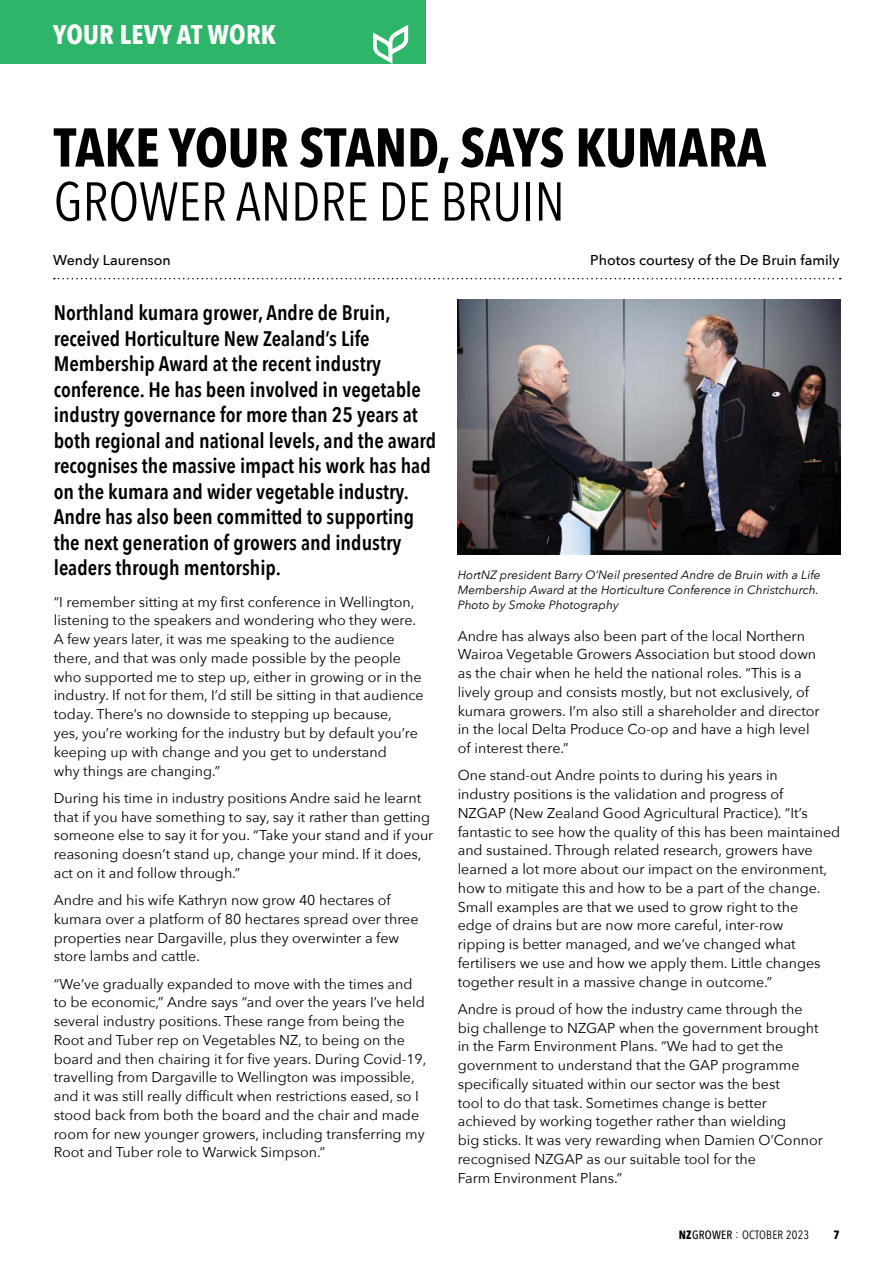
<style>
.page{position:relative;width:893px;height:1263px;background:#fff}
.page>*{position:absolute;margin:0;border:0;box-sizing:border-box;transform-origin:0 0}
.t1{font:700 54px "Avenir Next Condensed";color:#000}
.t2{font:54px "Avenir Next Condensed";color:#000}
.t3{font:700 27px "Avenir Next Condensed";letter-spacing:.01em;color:#fff}
.t4{font:600 21px/25.5px "Avenir Next Condensed";color:#000}
.t5{font:14.25px/18.8px "Avenir Next";color:#000}
.t6{font:500 14.25px "Avenir Next";color:#000}
.t7{font:italic 12px/15px "Avenir Next";color:#000}
.t8{font:12px "Avenir Next Condensed";letter-spacing:.02em;color:#000}
.t9{font:700 12px "Avenir Next Condensed";color:#000}
.s1{font-weight:700}
.s2{font-weight:500}
</style>
<div class="page">
<div style="left:0;top:0;width:425px;height:64px;background:#2fb56a"></div>
<svg style="left:373px;top:25px;width:35px;height:39px"></svg>
<img style="left:458px;top:299px;width:382px;height:256px">
<svg style="left:54px;top:278px;width:787px;height:1px"></svg>
<h2 class="t3" style="left:53px;top:18px;width:225px">YOUR LEVY AT WORK</h2>
<h1 class="t1" style="left:54px;top:115px;width:714px">TAKE YOUR STAND, SAYS KUMARA</h1>
<h1 class="t2" style="left:54px;top:155px;width:513px">GROWER ANDRE DE BRUIN</h1>
<p class="t6" style="left:53px;top:248px;width:119px">Wendy Laurenson</p>
<p class="t6" style="left:590px;top:248px;width:251px">Photos courtesy of the De Bruin family</p>
<p class="t4" style="left:54px;top:299px;width:384px">Northland kumara grower, Andre de Bruin, received Horticulture New Zealand’s Life Membership Award at the recent industry conference. He has been involved in vegetable industry governance for more than 25 years at both regional and national levels, and the award recognises the massive impact his work has had on the kumara and wider vegetable industry.<br>Andre has also been committed to supporting the next generation of growers and industry leaders through mentorship.</p>
<p class="t5" style="left:54px;top:592px;width:371px">“I remember sitting at my first conference in Wellington, listening to the speakers and wondering who they were.<br>A few years later, it was me speaking to the audience there, and that was only made possible by the people who supported me to step up, either in growing or in the industry. If not for them, I’d still be sitting in that audience today. There’s no downside to stepping up because,<br>yes, you’re working for the industry but by default you’re keeping up with change and you get to understand<br>why things are changing.”</p>
<p class="t5" style="left:54px;top:788px;width:381px">During his time in industry positions Andre said he learnt that if you have something to say, say it rather than getting someone else to say it for you. “Take your stand and if your reasoning doesn’t stand up, change your mind. If it does, act on it and follow through.”</p>
<p class="t5" style="left:54px;top:890px;width:366px">Andre and his wife Kathryn now grow 40 hectares of kumara over a platform of 80 hectares spread over three properties near Dargaville, plus they overwinter a few store lambs and cattle.</p>
<p class="t5" style="left:54px;top:974px;width:374px">“We’ve gradually expanded to move with the times and to be economic,” Andre says “and over the years I’ve held several industry positions. These range from being the Root and Tuber rep on Vegetables NZ, to being on the board and then chairing it for five years. During Covid-19, travelling from Dargaville to Wellington was impossible, and it was still really difficult when restrictions eased, so I stood back from both the board and the chair and made room for new younger growers, including transferring my Root and Tuber role to Warwick Simpson.”</p>
<p class="t7" style="left:458px;top:567px;width:364px">HortNZ president Barry O’Neil presented Andre de Bruin with a Life<br>Membership Award at the Horticulture Conference in Christchurch.<br>Photo by Smoke Photography</p>
<p class="t5" style="left:458px;top:626px;width:363px">Andre has always also been part of the local Northern Wairoa Vegetable Growers Association but stood down as the chair when he held the national roles. “This is a lively group and consists mostly, but not exclusively, of kumara growers. I’m also still a shareholder and director in the local Delta Produce Co-op and have a high level of interest there.”</p>
<p class="t5" style="left:458px;top:765px;width:384px">One stand-out Andre points to during his years in<br>industry positions is the validation and progress of<br>NZGAP (New Zealand Good Agricultural Practice). “It’s fantastic to see how the quality of this has been maintained and sustained. Through related research, growers have learned a lot more about our impact on the environment, how to mitigate this and how to be a part of the change.<br>Small examples are that we used to grow right to the<br>edge of drains but are now more careful, inter-row<br>ripping is better managed, and we’ve changed what fertilisers we use and how we apply them. Little changes together result in a massive change in outcome.”</p>
<p class="t5" style="left:458px;top:999px;width:367px">Andre is proud of how the industry came through the big challenge to NZGAP when the government brought in the Farm Environment Plans. “We had to get the government to understand that the GAP programme specifically situated within our sector was the best<br>tool to do that task. Sometimes change is better achieved by working together rather than wielding<br>big sticks. It was very rewarding when Damien O’Connor recognised NZGAP as our suitable tool for the<br>Farm Environment Plans.”</p>
<p class="t8" style="left:679px;top:1225px;width:132px"><span class="s1">NZ</span><span class="s2">GROWER</span> : OCTOBER 2023</p>
<p class="t9" style="left:833px;top:1228px;width:8px">7</p>
</div>
